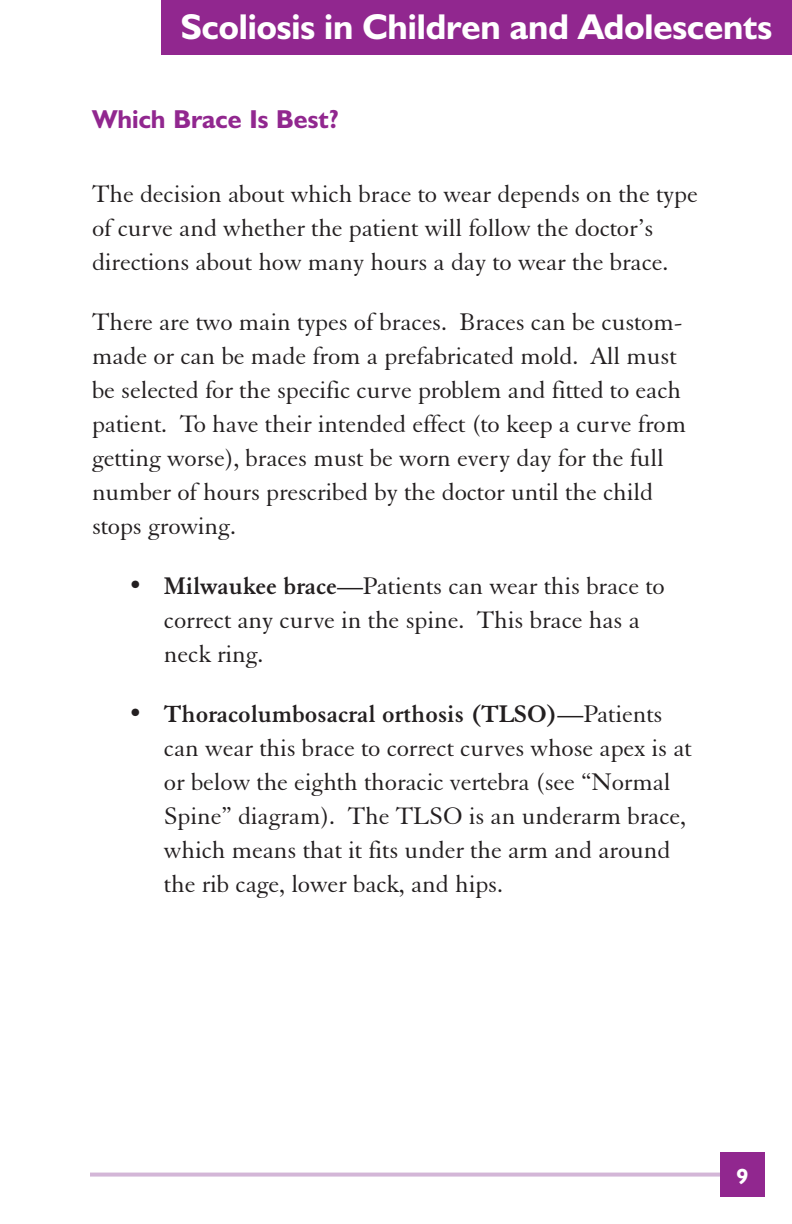
<style>
.page{position:relative;width:792px;height:1224px;background:#fff}
.page>*{position:absolute;margin:0;border:0;box-sizing:border-box;transform-origin:0 0}
.t1{font:700 36px "Humanist 521 BT";letter-spacing:-.005em;color:#fff}
.t2{font:26px/34px "Elegant Garamond BT";letter-spacing:-.005em;color:#231f20}
.t3{font:700 26px "Humanist 521 BT";color:#91278f}
.t4{font:700 22px "Humanist 521 BT";color:#fff}
.s1{font-weight:700}
</style>
<div class="page">
<svg style="left:90px;top:1173px;width:630px;height:4px;background:#d7bddb"></svg>
<div style="left:162px;top:0;width:630px;height:55px;background:#91278f"></div>
<div style="left:720px;top:1152px;width:45px;height:45px;background:#91278f"></div>
<h1 class="t1" style="left:180px;top:13px;width:593px">Scoliosis in Children and Adolescents</h1>
<p class="t3" style="left:92px;top:109px;width:249px">Which Brace Is Best?</p>
<p class="t2" style="left:92px;top:179px;width:607px">The decision about which brace to wear depends on the type of curve and whether the patient will follow the doctor’s directions about how many hours a day to wear the brace.</p>
<p class="t2" style="left:92px;top:307px;width:596px">There are two main types of braces. Braces can be custom&shy;made or can be made from a prefabricated mold. All must be selected for the specific curve problem and fitted to each patient. To have their intended effect (to keep a curve from getting worse), braces must be worn every day for the full number of hours prescribed by the doctor until the child stops growing.</p>
<p class="t2" style="left:164px;top:571px;width:502px;text-indent:-36px">• <span class="s1">Milwaukee brace—</span>Patients can wear this brace to correct any curve in the spine. This brace has a neck ring.</p>
<p class="t2" style="left:164px;top:699px;width:529px;text-indent:-36px">• <span class="s1">Thoracolumbosacral orthosis (TLSO)—</span>Patients can wear this brace to correct curves whose apex is at or below the eighth thoracic vertebra (see “Normal Spine” diagram). The TLSO is an underarm brace, which means that it fits under the arm and around the rib cage, lower back, and hips.</p>
<p class="t4" style="left:737px;top:1168px;width:13px">9</p>
</div>
